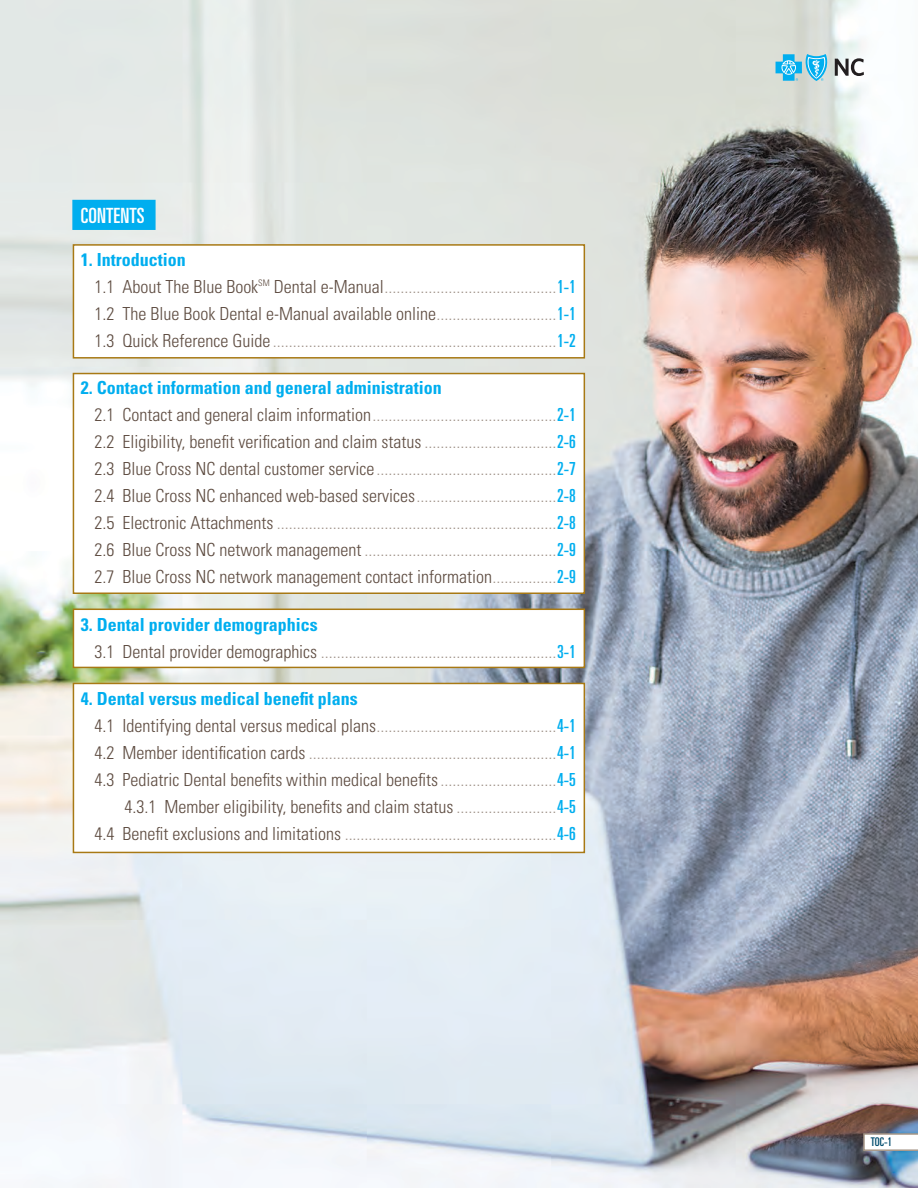
<style>
.page{position:relative;width:918px;height:1188px;background:#fff}
.page>*{position:absolute;margin:0;border:0;box-sizing:border-box;transform-origin:0 0}
.t1{font:ultra-condensed 21px "Univers LT Std";letter-spacing:.005em;color:#fff}
.t2{font:300 condensed 18px/27px "Univers LT Std";color:#a3968d}
.t3{font:300 condensed 18px "Univers LT Std";color:#5d4b40}
.t4{font:700 condensed 18px "Univers LT Std";color:#00aeef}
.t5{font:ultra-condensed 12px "Univers LT Std";color:#004c6d}
.s1{font-weight:700;color:#00aeef}
.s2{color:#5d4b40}
.s3{font-weight:400;font-stretch:ultra-condensed;color:#00aeef}
.s4{color:#a3968d}
</style>
<div class="page">
<img style="left:0;top:0;width:918px;height:1188px">
<div style="left:73px;top:683px;width:512px;height:170px;background:#fff;border:2px solid #a87914"></div>
<div style="left:73px;top:609px;width:512px;height:59px;background:#fff;border:2px solid #a87914"></div>
<svg style="left:776px;top:54px;width:52px;height:27px"></svg>
<svg style="left:835px;top:58px;width:29px;height:18px"></svg>
<div style="left:73px;top:244px;width:512px;height:115px;background:#fff;border:2px solid #a87914"></div>
<div style="left:73px;top:373px;width:512px;height:221px;background:#fff;border:2px solid #a87914"></div>
<div style="left:72px;top:200px;width:84px;height:30px;background:#00aeef"></div>
<svg style="left:863px;top:1133px;width:55px;height:18px"></svg>
<p class="t1" style="left:81px;top:203px;width:65px">CONTENTS</p>
<p class="t2" style="left:94px;top:246px;width:483px;text-indent:-13px"><span class="s1">1. Introduction<br></span><span class="s2">1.1 About The Blue Book</span><sup>SM</sup> <span class="s2">Dental e-Manual</span>...........................................<span class="s3">1-1<br></span><span class="s2">1.2 The Blue Book Dental e-Manual available online</span>..............................<span class="s3">1-1<br></span><span class="s2">1.3 Quick Reference Guide</span> .......................................................................<span class="s3">1-2</span></p>
<p class="t2" style="left:94px;top:375px;width:483px;text-indent:-13px"><span class="s1">2. Contact information and general administration<br></span><span class="s2">2.1 Contact and general claim information</span>..............................................<span class="s3">2-1<br></span><span class="s2">2.2 Eligibility, benefit verification and claim status</span> .................................<span class="s3">2-6<br></span><span class="s2">2.3 Blue Cross NC dental customer service</span> .............................................<span class="s3">2-7<br></span><span class="s2">2.4 Blue Cross NC enhanced web-based services</span>...................................<span class="s3">2-8<br></span><span class="s2">2.5 Electronic Attachments</span> ......................................................................<span class="s3">2-8<br></span><span class="s2">2.6 Blue Cross NC network management</span> ................................................<span class="s3">2-9<br></span><span class="s2">2.7 Blue Cross NC network management contact information</span>................<span class="s3">2-9</span></p>
<p class="t2" style="left:94px;top:611px;width:483px;text-indent:-13px"><span class="s1">3. Dental provider demographics<br></span><span class="s2">3.1 Dental provider demographics</span> ...........................................................<span class="s3">3-1</span></p>
<p class="t4" style="left:81px;top:688px;width:278px">4. Dental versus medical benefit plans</p>
<p class="t2" style="left:94px;top:712px;width:483px"><span class="s2">4.1 Identifying dental versus medical plans</span>.............................................<span class="s3">4-1</span></p>
<p class="t2" style="left:94px;top:739px;width:483px"><span class="s2">4.2 Member identification cards</span> ..............................................................<span class="s3">4-1</span></p>
<p class="t3" style="left:94px;top:769px;width:483px">4.3 Pediatric Dental benefits within medical benefits<span class="s4">.............................</span><span class="s3">4-5</span></p>
<p class="t3" style="left:124px;top:796px;width:453px">4.3.1 Member eligibility, benefits and claim status <span class="s4">.........................</span><span class="s3">4-5</span></p>
<p class="t2" style="left:94px;top:820px;width:483px"><span class="s2">4.4 Benefit exclusions and limitations</span> .....................................................<span class="s3">4-6</span></p>
<p class="t5" style="left:871px;top:1135px;width:23px">TOC-1</p>
</div>
